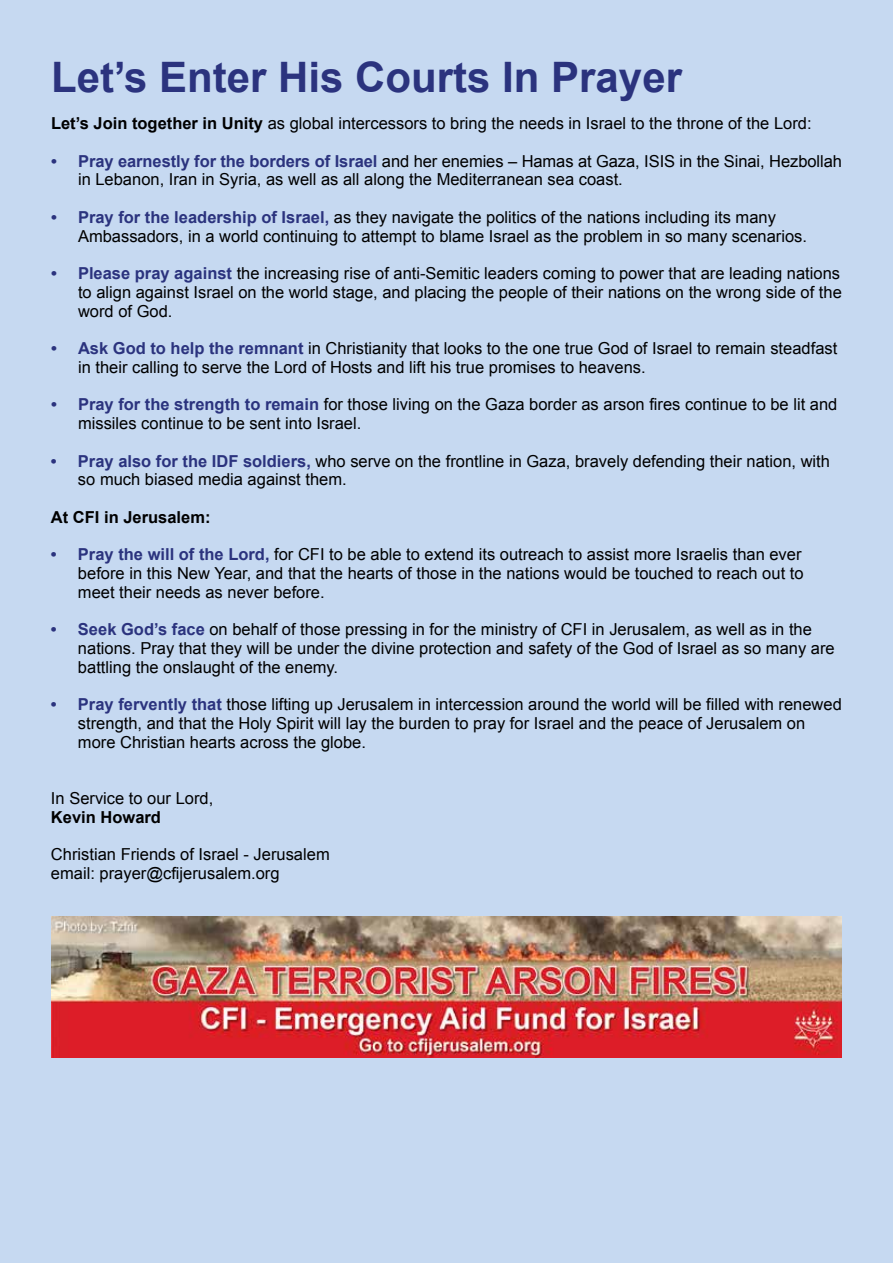
<style>
.page{position:relative;width:893px;height:1263px;background:#c6d9f1}
.page>*{position:absolute;margin:0;border:0;box-sizing:border-box;transform-origin:0 0}
.t1{font:700 42px "Arial";color:#2b337e}
.t2{font:16.5px/18.8px "Arial";color:#000}
.t3{font:700 16.5px "Arial";color:#000}
.s1{font-weight:700}
.s2{font-weight:700;color:#2b337e}
</style>
<div class="page">
<img style="left:51px;top:917px;width:791px;height:140px">
<h1 class="t1" style="left:51px;top:49px;width:632px">Let’s Enter His Courts In Prayer</h1>
<p class="t2" style="left:51px;top:114px;width:762px"><span class="s1">Let’s Join together in Unity</span> as global intercessors to bring the needs in Israel to the throne of the Lord:</p>
<p class="t2" style="left:78px;top:152px;width:765px;text-indent:-27px"><span class="s2">• Pray earnestly for the borders of Israel</span> and her enemies – Hamas at Gaza, ISIS in the Sinai, Hezbollah in Lebanon, Iran in Syria, as well as all along the Mediterranean sea coast.</p>
<p class="t2" style="left:78px;top:208px;width:731px;text-indent:-27px"><span class="s2">• Pray for the leadership of Israel,</span> as they navigate the politics of the nations including its many<br>Ambassadors, in a world continuing to attempt to blame Israel as the problem in so many scenarios.</p>
<p class="t2" style="left:78px;top:264px;width:765px;text-align:justify;text-indent:-27px"><span class="s2">• Please pray against</span> the increasing rise of anti-Semitic leaders coming to power that are leading nations to align against Israel on the world stage, and placing the people of their nations on the wrong side of the word of God.</p>
<p class="t2" style="left:78px;top:339px;width:761px;text-indent:-27px"><span class="s2">• Ask God to help the remnant</span> in Christianity that looks to the one true God of Israel to remain steadfast in their calling to serve the Lord of Hosts and lift his true promises to heavens.</p>
<p class="t2" style="left:78px;top:395px;width:761px;text-indent:-27px"><span class="s2">• Pray for the strength to remain</span> for those living on the Gaza border as arson fires continue to be lit and missiles continue to be sent into Israel.</p>
<p class="t2" style="left:78px;top:451px;width:753px;text-indent:-27px"><span class="s2">• Pray also for the IDF soldiers,</span> who serve on the frontline in Gaza, bravely defending their nation, with so much biased media against them.</p>
<p class="t3" style="left:51px;top:506px;width:161px">At CFI in Jerusalem:</p>
<p class="t2" style="left:78px;top:545px;width:727px;text-indent:-27px"><span class="s2">• Pray the will of the Lord,</span> for CFI to be able to extend its outreach to assist more Israelis than ever before in this New Year, and that the hearts of those in the nations would be touched to reach out to meet their needs as never before.</p>
<p class="t2" style="left:78px;top:620px;width:758px;text-indent:-27px"><span class="s2">• Seek God’s face</span> on behalf of those pressing in for the ministry of CFI in Jerusalem, as well as in the nations. Pray that they will be under the divine protection and safety of the God of Israel as so many are battling the onslaught of the enemy.</p>
<p class="t2" style="left:78px;top:695px;width:765px;text-indent:-27px"><span class="s2">• Pray fervently that</span> those lifting up Jerusalem in intercession around the world will be filled with renewed strength, and that the Holy Spirit will lay the burden to pray for Israel and the peace of Jerusalem on more Christian hearts across the globe.</p>
<p class="t2" style="left:51px;top:789px;width:164px">In Service to our Lord,</p>
<p class="t3" style="left:51px;top:806px;width:112px">Kevin Howard</p>
<p class="t2" style="left:51px;top:845px;width:280px">Christian Friends of Israel - Jerusalem email: prayer@cfijerusalem.org</p>
</div>
